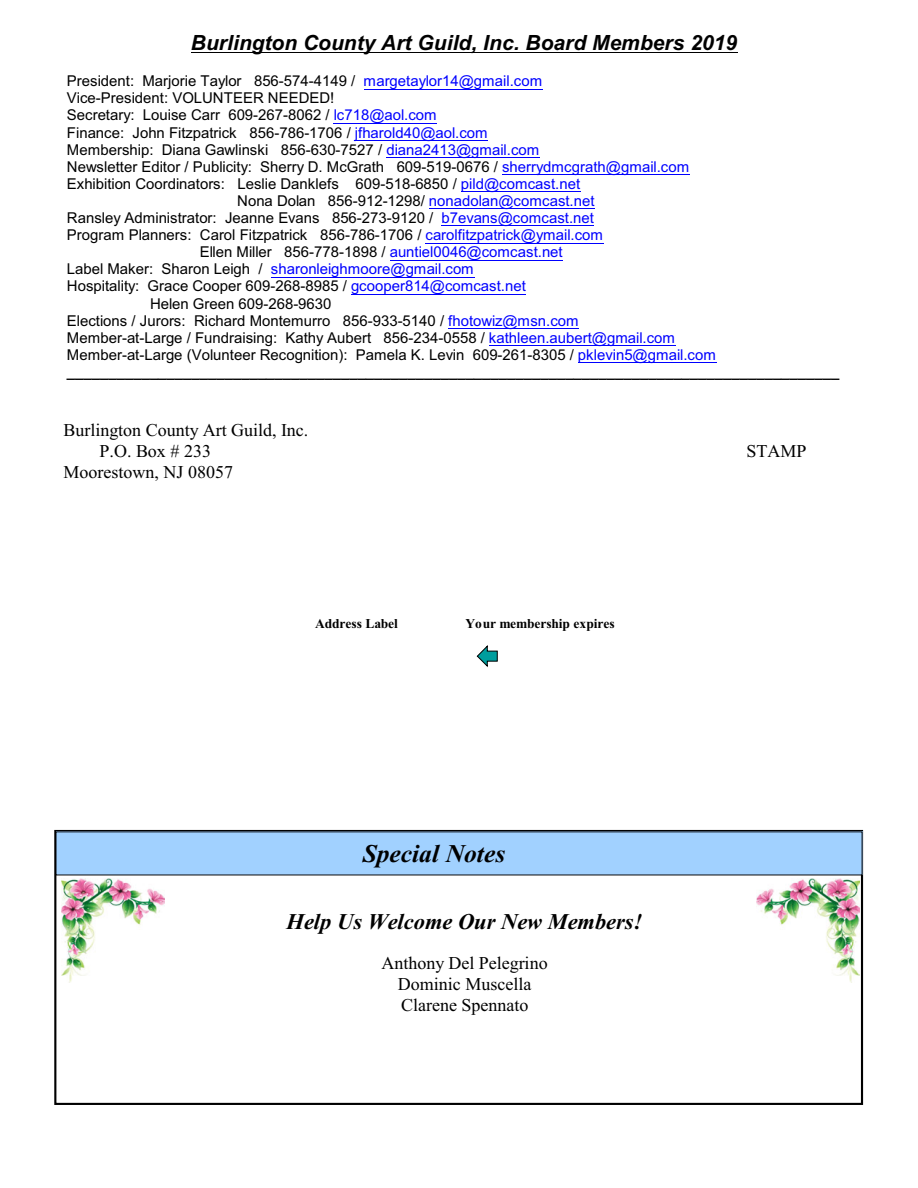
<style>
.page{position:relative;width:918px;height:1188px;background:#fff}
.page>*{position:absolute;margin:0;border:0;box-sizing:border-box;transform-origin:0 0}
.t1{font:italic 700 25.5px "Times New Roman";color:#000}
.t2{font:italic 700 22.5px "Times New Roman";color:#000}
.t3{font:italic 700 21px "Arial";color:#000}
.t4{font:18px/21.3px "Times New Roman";color:#000;text-align:center}
.t5{font:15px "Arial";color:#000}
.t6{font:700 15px "Arial";color:#000}
.t7{font:15px "Arial";color:#00f}
.t8{font:700 13.5px "Times New Roman";color:#000}
.s1{color:#00f}
.s2{color:#000}
</style>
<div class="page">
<div style="left:54px;top:830px;width:809px;height:275px;border:2px solid #000"></div>
<hr style="left:191px;top:52px;width:546px;height:1px;background:#000">
<hr style="left:364px;top:89px;width:179px;height:1px;background:#00f">
<hr style="left:334px;top:123px;width:103px;height:1px;background:#00f">
<hr style="left:355px;top:140px;width:133px;height:1px;background:#00f">
<hr style="left:386px;top:157px;width:154px;height:1px;background:#00f">
<hr style="left:502px;top:174px;width:188px;height:1px;background:#00f">
<hr style="left:461px;top:191px;width:119px;height:1px;background:#00f">
<hr style="left:429px;top:208px;width:166px;height:1px;background:#00f">
<hr style="left:442px;top:226px;width:152px;height:1px;background:#00f">
<hr style="left:426px;top:243px;width:178px;height:1px;background:#00f">
<hr style="left:390px;top:260px;width:173px;height:1px;background:#00f">
<hr style="left:271px;top:277px;width:203px;height:1px;background:#00f">
<hr style="left:351px;top:294px;width:175px;height:1px;background:#00f">
<hr style="left:448px;top:328px;width:131px;height:1px;background:#00f">
<hr style="left:489px;top:345px;width:187px;height:1px;background:#00f">
<hr style="left:578px;top:362px;width:138px;height:1px;background:#00f">
<img style="left:62px;top:878px;width:103px;height:105px">
<img style="left:757px;top:878px;width:102px;height:105px">
<div style="left:56px;top:832px;width:806px;height:43px;background:#a1d1ff"></div>
<svg style="left:477px;top:645px;width:21px;height:22px"></svg>
<h3 class="t3" style="left:191px;top:34px;width:548px">Burlington County Art Guild, Inc. Board Members 2019</h3>
<p class="t5" style="left:67px;top:75px;width:477px">President: Marjorie Taylor 856-574-4149 / <span class="s1">margetaylor14@gmail.com</span></p>
<p class="t5" style="left:67px;top:92px;width:269px">Vice-President: VOLUNTEER NEEDED!</p>
<p class="t5" style="left:67px;top:110px;width:371px">Secretary: Louise Carr 609-267-8062 / <span class="s1">lc718@aol.com</span></p>
<p class="t5" style="left:67px;top:127px;width:422px">Finance: John Fitzpatrick 856-786-1706 / <span class="s1">jfharold40@aol.com</span></p>
<p class="t5" style="left:67px;top:144px;width:474px">Membership: Diana Gawlinski 856-630-7527 / <span class="s1">diana2413@gmail.com</span></p>
<p class="t5" style="left:67px;top:161px;width:624px">Newsletter Editor / Publicity: Sherry D. McGrath 609-519-0676 / <span class="s1">sherrydmcgrath@gmail.com</span></p>
<p class="t5" style="left:67px;top:178px;width:515px">Exhibition Coordinators: Leslie Danklefs 609-518-6850 / <span class="s1">pild@comcast.net</span></p>
<p class="t5" style="left:237px;top:195px;width:359px">Nona Dolan 856-912-1298/ <span class="s1">nonadolan@comcast.net</span></p>
<p class="t5" style="left:67px;top:212px;width:529px">Ransley Administrator: Jeanne Evans 856-273-9120 / <span class="s1">b7evans@comcast.net</span></p>
<p class="t5" style="left:67px;top:229px;width:538px">Program Planners: Carol Fitzpatrick 856-786-1706 / <span class="s1">carolfitzpatrick@ymail.com</span></p>
<p class="t5" style="left:200px;top:246px;width:364px">Ellen Miller 856-778-1898 / <span class="s1">auntiel0046@comcast.net</span></p>
<p class="t7" style="left:67px;top:263px;width:408px"><span class="s2">Label Maker: Sharon Leigh /</span> sharonleighmoore@gmail.com</p>
<p class="t5" style="left:67px;top:281px;width:460px">Hospitality: Grace Cooper 609-268-8985 / <span class="s1">gcooper814@comcast.net</span></p>
<p class="t5" style="left:150px;top:298px;width:183px">Helen Green 609-268-9630</p>
<p class="t5" style="left:67px;top:315px;width:513px">Elections / Jurors: Richard Montemurro 856-933-5140 / <span class="s1">fhotowiz@msn.com</span></p>
<p class="t5" style="left:67px;top:332px;width:610px">Member-at-Large / Fundraising: Kathy Aubert 856-234-0558 / <span class="s1">kathleen.aubert@gmail.com</span></p>
<p class="t5" style="left:67px;top:349px;width:650px">Member-at-Large (Volunteer Recognition): Pamela K. Levin 609-261-8305 / <span class="s1">pklevin5@gmail.com</span></p>
<p class="t6" style="left:67px;top:367px;width:774px">_____________________________________________________________________________________________</p>
<p class="t4" style="left:100px;top:421px;width:210px;text-align:left;text-indent:-36px">Burlington County Art Guild, Inc.<br>P.O. Box # 233</p>
<p class="t4" style="left:64px;top:463px;width:171px">Moorestown, NJ 08057</p>
<p class="t8" style="left:315px;top:619px;width:85px">Address Label</p>
<p class="t8" style="left:466px;top:619px;width:151px">Your membership expires</p>
<h1 class="t1" style="left:363px;top:845px;width:144px">Special Notes</h1>
<h2 class="t2" style="left:287px;top:914px;width:357px">Help Us Welcome Our New Members!</h2>
<p class="t4" style="left:382px;top:954px;width:168px">Anthony Del Pelegrino<br>Dominic Muscella<br>Clarene Spennato</p>
<p class="t4" style="left:747px;top:442px;width:62px">STAMP</p>
</div>
